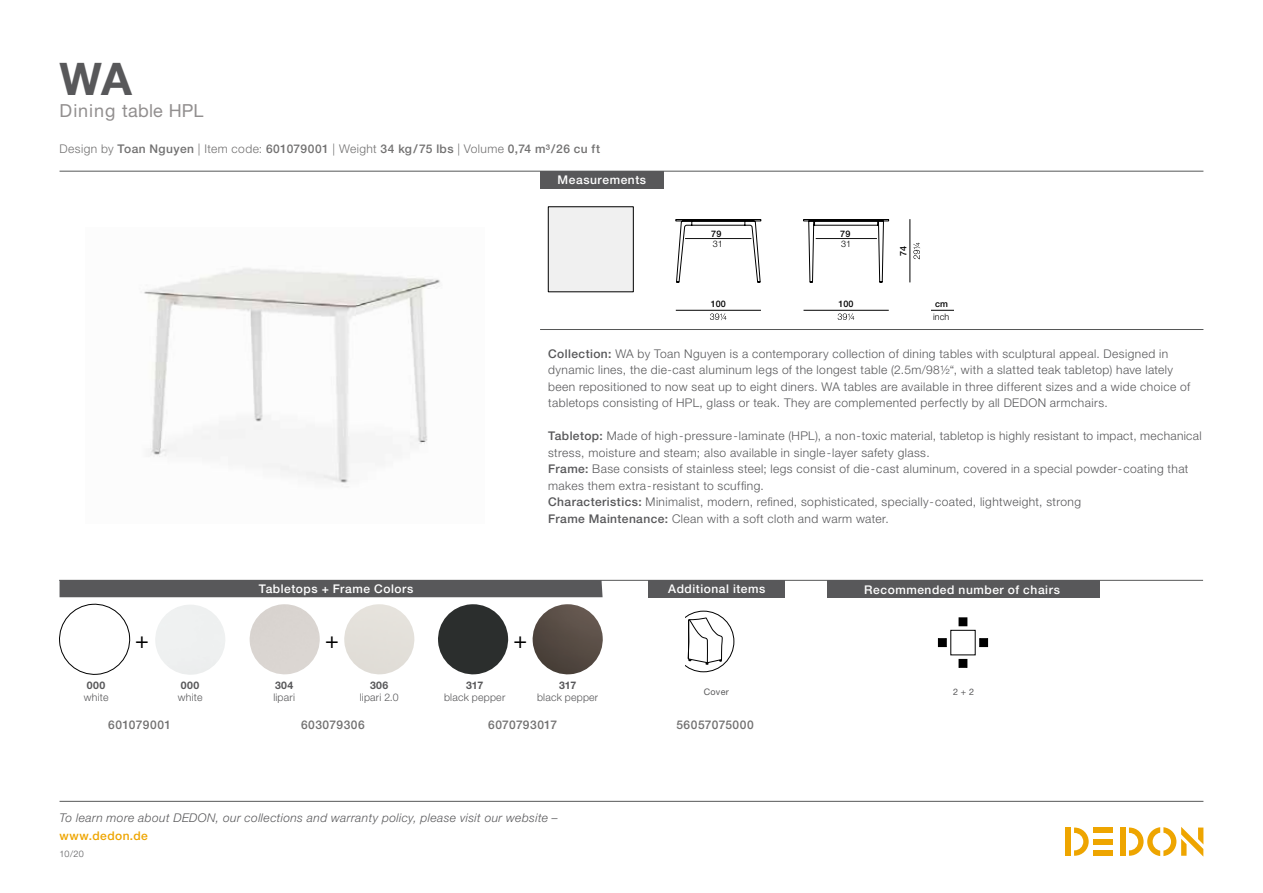
<style>
.page{position:relative;width:1263px;height:893px;background:#fff}
.page>*{position:absolute;margin:0;border:0;box-sizing:border-box;transform-origin:0 0}
.t1{font:700 45px "Helvetica Neue LT";color:#58585a}
.t2{font:22.8px "Helvetica Neue LT";color:#000}
.t3{font:18px "Helvetica Neue LT";letter-spacing:.02em;color:#928f8f}
.t4{font:300 12px/16.5px "Helvetica Neue LT";letter-spacing:.035em;color:#58585a}
.t5{font:500 12px "Helvetica Neue LT";letter-spacing:.035em;color:#727171}
.t6{font:italic 300 12px "Helvetica Neue LT";letter-spacing:.035em;color:#58585a}
.t7{font:500 12px "Helvetica Neue LT";letter-spacing:.045em;color:#fff}
.t8{font:500 12px "Helvetica Neue LT";letter-spacing:.035em;color:#eea500}
.t9{font:300 10.5px "Helvetica Neue LT";letter-spacing:.02em;color:#58585a}
.t10{font:700 10.5px "Helvetica Neue LT";letter-spacing:.04em;color:#58585a}
.t11{font:500 9px "Helvetica Neue LT";color:#010101}
.t12{font:9px "Helvetica Neue LT";letter-spacing:.035em;color:#58585a}
.t13{font:300 9px "Helvetica Neue LT";color:#58585a}
.t14{font:300 9px "Helvetica Neue LT";color:#010101}
.t15{font:300 9px "Helvetica Neue LT";color:#000}
.t16{font:500 9px "Helvetica Neue LT";color:#000}
.s1{font-weight:300}
.s2{font-weight:500}
</style>
<div class="page">
<div style="left:1120px;top:827px;width:5px;height:29px;background:#eea500"></div>
<div style="left:1094px;top:827px;width:19px;height:6px;background:#eea500"></div>
<div style="left:1094px;top:850px;width:19px;height:6px;background:#eea500"></div>
<div style="left:1094px;top:839px;width:19px;height:5px;background:#eea500"></div>
<svg style="left:1074px;top:827px;width:15px;height:29px"></svg>
<div style="left:1065px;top:827px;width:6px;height:29px;background:#eea500"></div>
<svg style="left:1129px;top:827px;width:74px;height:29px"></svg>
<hr style="left:60px;top:801px;width:1143px;height:1px;background:#565757">
<hr style="left:59px;top:580px;width:1144px;height:1px;background:#565757">
<hr style="left:60px;top:171px;width:1143px;height:1px;background:#565757">
<hr style="left:540px;top:329px;width:663px;height:1px;background:#565757">
<div style="left:540px;top:171px;width:124px;height:17px;background:#58585a"></div>
<svg style="left:931px;top:310px;width:23px;height:1px"></svg>
<hr style="left:910px;top:219px;width:1px;height:63px;background:#010101">
<svg style="left:913px;top:243px;width:7px;height:16px"></svg>
<hr style="left:676px;top:310px;width:85px;height:1px;background:#010101">
<svg style="left:710px;top:313px;width:16px;height:7px"></svg>
<div style="left:548px;top:207px;width:85px;height:85px;background:#f0f0f0"></div>
<svg style="left:803px;top:219px;width:86px;height:101px"></svg>
<svg style="left:675px;top:219px;width:86px;height:64px"></svg>
<div style="left:827px;top:580px;width:272px;height:18px;background:#58585a"></div>
<div style="left:959px;top:618px;width:8px;height:8px;background:#000"></div>
<div style="left:959px;top:659px;width:8px;height:8px;background:#000"></div>
<div style="left:980px;top:639px;width:7px;height:8px;background:#000"></div>
<div style="left:979px;top:638px;width:9px;height:9px;border:1px solid #000"></div>
<div style="left:938px;top:639px;width:8px;height:8px;background:#000"></div>
<div style="left:938px;top:638px;width:8px;height:9px;border:1px solid #000"></div>
<div style="left:648px;top:580px;width:136px;height:17px;background:#58585a"></div>
<svg style="left:686px;top:611px;width:48px;height:61px"></svg>
<img style="left:144px;top:268px;width:296px;height:219px">
<div style="left:60px;top:580px;width:543px;height:17px;background:#58585a"></div>
<svg style="left:59px;top:603px;width:72px;height:72px"></svg>
<img style="left:249px;top:604px;width:71px;height:71px">
<img style="left:438px;top:604px;width:71px;height:71px">
<img style="left:344px;top:604px;width:71px;height:71px">
<img style="left:532px;top:604px;width:71px;height:71px">
<hr style="left:685px;top:238px;width:66px;height:1px;background:#121212">
<hr style="left:816px;top:238px;width:61px;height:1px;background:#121212">
<h1 class="t1" style="left:60px;top:51px;width:74px">WA</h1>
<h3 class="t3" style="left:60px;top:100px;width:146px">Dining table HPL</h3>
<p class="t5" style="left:60px;top:142px;width:542px"><span class="s1">Design by</span> Toan Nguyen <span class="s1">| Item code:</span> 601079001 <span class="s1">| Weight</span> 34 kg/75 lbs <span class="s1">| Volume</span> 0,74 m³/26 cu ft</p>
<p class="t7" style="left:558px;top:173px;width:90px">Measurements</p>
<p class="t16" style="left:711px;top:228px;width:12px">79</p>
<p class="t16" style="left:840px;top:228px;width:12px">79</p>
<p class="t15" style="left:713px;top:238px;width:12px">31</p>
<p class="t15" style="left:841px;top:238px;width:12px">31</p>
<p class="t11" style="left:898px;top:256px;width:12px;rotate:-90deg">74</p>
<p class="t11" style="left:711px;top:298px;width:17px">100</p>
<p class="t11" style="left:839px;top:298px;width:17px">100</p>
<p class="t11" style="left:935px;top:299px;width:14px">cm</p>
<p class="t14" style="left:933px;top:312px;width:18px">inch</p>
<p class="t10" style="left:87px;top:678px;width:20px">000</p>
<p class="t9" style="left:84px;top:691px;width:26px">white</p>
<p class="t4" style="left:548px;top:345px;width:643px"><span class="s2">Collection:</span> WA by Toan Nguyen is a contemporary collection of dining tables with sculptural appeal. Designed in dynamic lines, the die-cast aluminum legs of the longest table (2.5m/98½“, with a slatted teak tabletop) have lately been repositioned to now seat up to eight diners. WA tables are available in three different sizes and a wide choice of tabletops consisting of HPL, glass or teak. They are complemented perfectly by all DEDON armchairs.</p>
<p class="t4" style="left:548px;top:427px;width:655px"><span class="s2">Tabletop:</span> Made of high-pressure-laminate (HPL), a non-toxic material, tabletop is highly resistant to impact, mechanical stress, moisture and steam; also available in single-layer safety glass.<br><span class="s2">Frame:</span> Base consists of stainless steel; legs consist of die-cast aluminum, covered in a special powder-coating that makes them extra-resistant to scuffing.<br><span class="s2">Characteristics:</span> Minimalist, modern, refined, sophisticated, specially-coated, lightweight, strong<br><span class="s2">Frame Maintenance:</span> Clean with a soft cloth and warm water.</p>
<p class="t7" style="left:259px;top:582px;width:156px">Tabletops + Frame Colors</p>
<p class="t7" style="left:668px;top:582px;width:99px">Additional items</p>
<p class="t7" style="left:864px;top:582px;width:197px">Recommended number of chairs</p>
<h2 class="t2" style="left:135px;top:626px;width:15px">+</h2>
<h2 class="t2" style="left:325px;top:626px;width:15px">+</h2>
<h2 class="t2" style="left:514px;top:626px;width:15px">+</h2>
<p class="t10" style="left:181px;top:678px;width:20px">000</p>
<p class="t9" style="left:178px;top:691px;width:26px">white</p>
<p class="t10" style="left:275px;top:678px;width:20px">304</p>
<p class="t9" style="left:273px;top:691px;width:23px">lipari</p>
<p class="t10" style="left:370px;top:678px;width:20px">306</p>
<p class="t9" style="left:360px;top:691px;width:40px">lipari 2.0</p>
<p class="t10" style="left:466px;top:678px;width:19px">317</p>
<p class="t9" style="left:444px;top:691px;width:63px">black pepper</p>
<p class="t10" style="left:559px;top:678px;width:19px">317</p>
<p class="t9" style="left:537px;top:691px;width:63px">black pepper</p>
<p class="t12" style="left:704px;top:686px;width:27px">Cover</p>
<p class="t12" style="left:953px;top:686px;width:23px">2 + 2</p>
<p class="t5" style="left:108px;top:717px;width:64px">601079001</p>
<p class="t5" style="left:301px;top:717px;width:65px">603079306</p>
<p class="t5" style="left:488px;top:717px;width:70px">6070793017</p>
<p class="t5" style="left:676px;top:717px;width:79px">56057075000</p>
<p class="t6" style="left:60px;top:811px;width:500px">To learn more about DEDON, our collections and warranty policy, please visit our website –</p>
<p class="t8" style="left:60px;top:829px;width:90px">www.dedon.de</p>
<p class="t13" style="left:60px;top:848px;width:26px">10/20</p>
</div>
